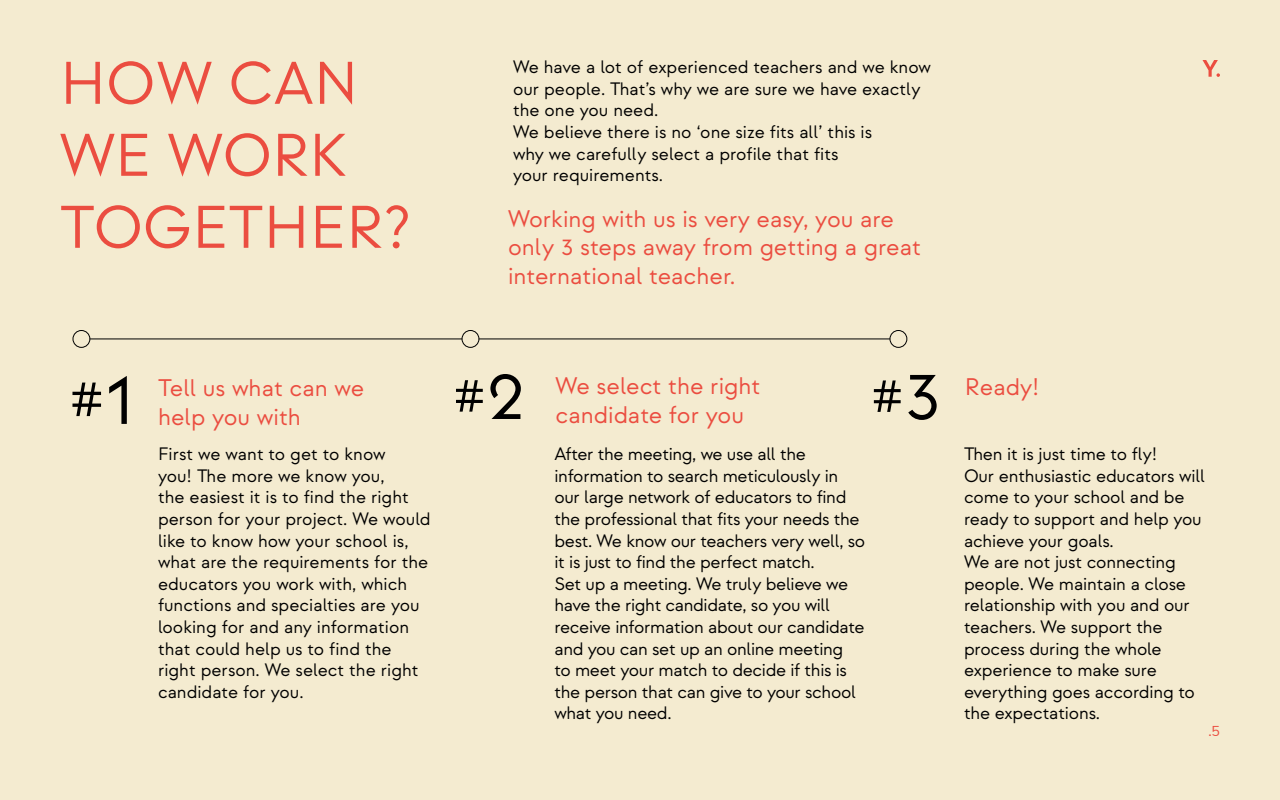
<style>
.page{position:relative;width:1280px;height:800px;background:#f4ebd0}
.page>*{position:absolute;margin:0;border:0;box-sizing:border-box;transform-origin:0 0}
.t1{font:60px/72px "Strawford";color:#eb4d40}
.t2{font:24px/28.8px "Strawford";color:#eb4d40}
.t3{font:18px/21.6px "Strawford";letter-spacing:-.01em;color:#000}
.t4{font:14px "Muli";color:#eb4d40}
</style>
<div class="page">
<svg style="left:1203px;top:60px;width:17px;height:17px"></svg>
<hr style="left:81px;top:338px;width:817px;height:1px;background:#000">
<div style="left:73px;top:331px;width:17px;height:16px;background:#f4ebd0;border-radius:50%"></div>
<div style="left:72px;top:330px;width:18px;height:18px;border:1px solid #000;border-radius:50%"></div>
<div style="left:462px;top:331px;width:17px;height:16px;background:#f4ebd0;border-radius:50%"></div>
<div style="left:462px;top:330px;width:17px;height:18px;border:1px solid #000;border-radius:50%"></div>
<div style="left:890px;top:331px;width:17px;height:16px;background:#f4ebd0;border-radius:50%"></div>
<div style="left:889px;top:330px;width:18px;height:18px;border:1px solid #000;border-radius:50%"></div>
<svg style="left:456px;top:374px;width:65px;height:45px"></svg>
<svg style="left:874px;top:375px;width:63px;height:45px"></svg>
<svg style="left:72px;top:376px;width:55px;height:48px"></svg>
<h1 class="t1" style="left:60px;top:48px;width:352px">HOW CAN<br>WE WORK<br>TOGETHER?</h1>
<p class="t3" style="left:513px;top:57px;width:420px">We have a lot of experienced teachers and we know our people. That’s why we are sure we have exactly the one you need.<br>We believe there is no ‘one size fits all’ this is<br>why we carefully select a profile that fits<br>your requirements.</p>
<h2 class="t2" style="left:508px;top:204px;width:415px">Working with us is very easy, you are only 3 steps away from getting a great international teacher.</h2>
<h2 class="t2" style="left:158px;top:374px;width:208px">Tell us what can we help you with</h2>
<h2 class="t2" style="left:555px;top:372px;width:207px">We select the right candidate for you</h2>
<h2 class="t2" style="left:965px;top:373px;width:76px">Ready!</h2>
<p class="t3" style="left:158px;top:444px;width:274px">First we want to get to know<br>you! The more we know you,<br>the easiest it is to find the right person for your project. We would like to know how your school is, what are the requirements for the educators you work with, which functions and specialties are you looking for and any information that could help us to find the right person. We select the right candidate for you.</p>
<p class="t3" style="left:555px;top:444px;width:312px">After the meeting, we use all the information to search meticulously in our large network of educators to find the professional that fits your needs the best. We know our teachers very well, so it is just to find the perfect match.<br>Set up a meeting. We truly believe we have the right candidate, so you will receive information about our candidate and you can set up an online meeting<br>to meet your match to decide if this is the person that can give to your school what you need.</p>
<p class="t3" style="left:964px;top:444px;width:242px">Then it is just time to fly!<br>Our enthusiastic educators will come to your school and be ready to support and help you achieve your goals.<br>We are not just connecting people. We maintain a close relationship with you and our teachers. We support the process during the whole experience to make sure everything goes according to the expectations.</p>
<p class="t4" style="left:1208px;top:721px;width:13px">.5</p>
</div>
